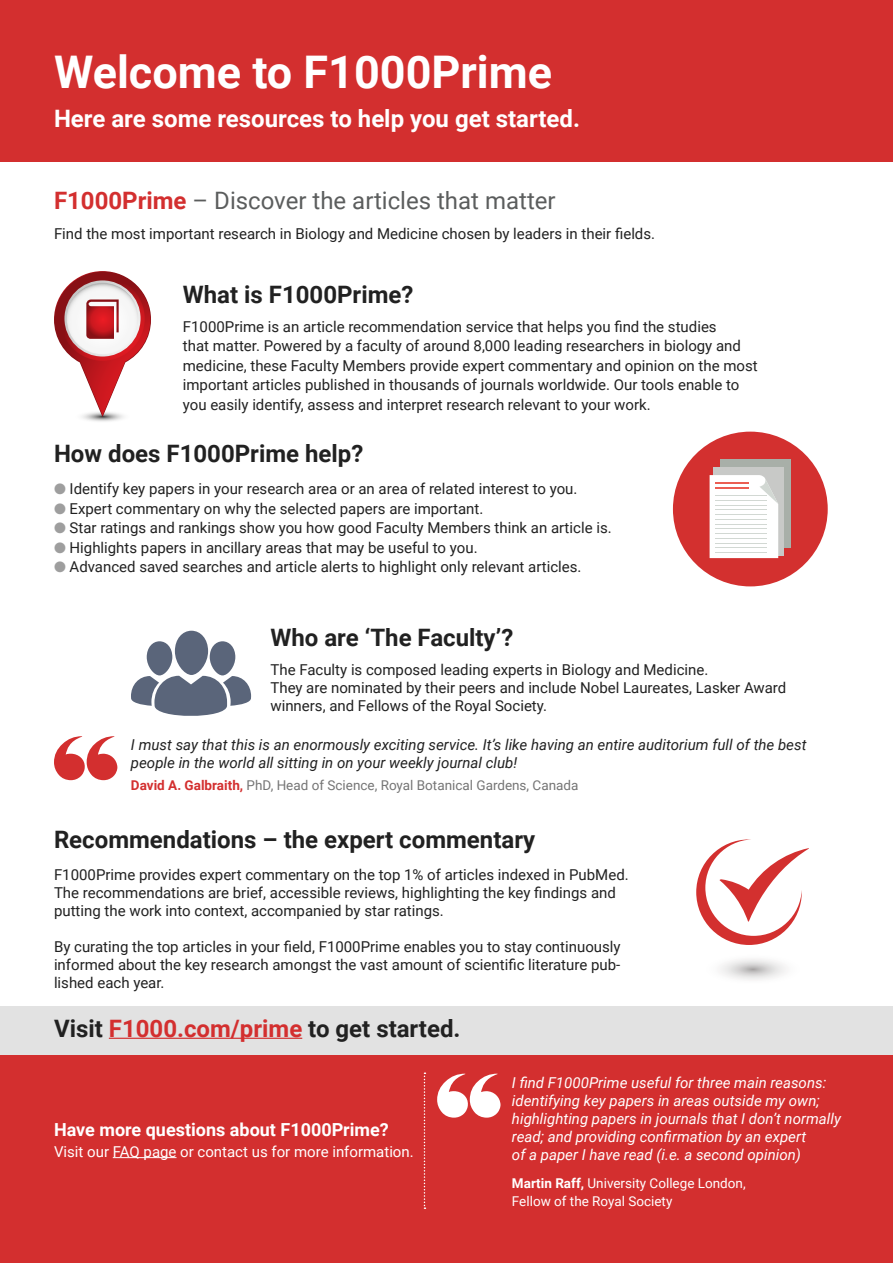
<style>
.page{position:relative;width:893px;height:1263px;background:#fff}
.page>*{position:absolute;margin:0;border:0;box-sizing:border-box;transform-origin:0 0}
.t1{font:700 45px "Roboto";color:#fff}
.t2{font:700 24px "Roboto";color:#212121}
.t3{font:700 24px "Roboto";color:#fff}
.t4{font:24px "Roboto";color:#5b5d5d}
.t5{font:700 18px "Roboto";color:#fff}
.t6{font:15px/18px "Roboto";color:#212121}
.t7{font:italic 15px/18px "Roboto";color:#fff}
.t8{font:italic 15px/18px "Roboto";color:#212121}
.t9{font:15px "Roboto";color:#fff}
.t10{font:13.5px "Roboto";color:#757575}
.t11{font:13.5px/18px "Roboto";color:#fff}
.s1{font-weight:700;color:#d32f2f}
.s2{color:#9e9e9e}
.s3{color:#d32f2f}
.s4{font-weight:700}
</style>
<div class="page">
<div style="left:0;top:0;width:893px;height:162px;background:#d32f2f"></div>
<div style="left:0;top:1054px;width:893px;height:209px;background:#d32f2f"></div>
<div style="left:0;top:1006px;width:893px;height:48px;background:#e2e2e2"></div>
<hr style="left:109px;top:1038px;width:193px;height:1px;background:#d32f2f">
<hr style="left:113px;top:1157px;width:63px;height:1px;background:#fff">
<svg style="left:424px;top:1072px;width:1px;height:137px"></svg>
<svg style="left:437px;top:1074px;width:63px;height:44px"></svg>
<svg style="left:54px;top:736px;width:63px;height:44px"></svg>
<svg style="left:82px;top:409px;width:42px;height:13px"></svg>
<svg style="left:54px;top:271px;width:97px;height:91px"></svg>
<div style="left:673px;top:432px;width:155px;height:154px;background:#d3302f;border-radius:50%"></div>
<div style="left:721px;top:460px;width:70px;height:88px;background:#a8afa8"></div>
<div style="left:713px;top:467px;width:70px;height:88px;background:#c8c9c7"></div>
<svg style="left:710px;top:475px;width:68px;height:83px;background:#fafaf9"></svg>
<hr style="left:715px;top:482px;width:33px;height:1px;background:#eb5e53">
<hr style="left:715px;top:487px;width:33px;height:2px;background:#eb5e53">
<hr style="left:715px;top:495px;width:52px;height:1px;background:#d2d8d3">
<hr style="left:715px;top:500px;width:52px;height:1px;background:#d2d8d3">
<hr style="left:715px;top:505px;width:52px;height:1px;background:#d2d8d3">
<hr style="left:715px;top:510px;width:52px;height:1px;background:#d2d8d3">
<hr style="left:715px;top:514px;width:52px;height:1px;background:#d2d8d3">
<hr style="left:715px;top:519px;width:52px;height:1px;background:#d2d8d3">
<hr style="left:715px;top:524px;width:52px;height:1px;background:#d2d8d3">
<hr style="left:715px;top:528px;width:52px;height:1px;background:#d2d8d3">
<hr style="left:715px;top:533px;width:52px;height:1px;background:#d2d8d3">
<hr style="left:715px;top:538px;width:52px;height:1px;background:#d2d8d3">
<hr style="left:715px;top:543px;width:52px;height:1px;background:#d2d8d3">
<hr style="left:715px;top:547px;width:52px;height:1px;background:#d2d8d3">
<hr style="left:715px;top:552px;width:52px;height:1px;background:#d2d8d3">
<svg style="left:131px;top:631px;width:120px;height:85px"></svg>
<svg style="left:696px;top:839px;width:113px;height:141px"></svg>
<h1 class="t1" style="left:54px;top:40px;width:500px">Welcome to F1000Prime</h1>
<h2 class="t3" style="left:54px;top:101px;width:527px">Here are some resources to help you get started.</h2>
<h2 class="t4" style="left:54px;top:184px;width:503px"><span class="s1">F1000Prime</span> – Discover the articles that matter</h2>
<p class="t6" style="left:54px;top:224px;width:603px">Find the most important research in Biology and Medicine chosen by leaders in their fields.</p>
<h2 class="t2" style="left:183px;top:278px;width:232px">What is F1000Prime?</h2>
<p class="t6" style="left:183px;top:316px;width:576px;line-height:19.5px">F1000Prime is an article recommendation service that helps you find the studies<br>that matter. Powered by a faculty of around 8,000 leading researchers in biology and medicine, these Faculty Members provide expert commentary and opinion on the most important articles published in thousands of journals worldwide. Our tools enable to you easily identify, assess and interpret research relevant to your work.</p>
<h2 class="t2" style="left:54px;top:437px;width:311px">How does F1000Prime help?</h2>
<p class="t6" style="left:54px;top:479px;width:525px"><span class="s2">●</span> Identify key papers in your research area or an area of related interest to you.</p>
<p class="t6" style="left:54px;top:499px;width:431px"><span class="s2">●</span> Expert commentary on why the selected papers are important.</p>
<p class="t6" style="left:54px;top:518px;width:559px"><span class="s2">●</span> Star ratings and rankings show you how good Faculty Members think an article is.</p>
<p class="t6" style="left:54px;top:538px;width:425px"><span class="s2">●</span> Highlights papers in ancillary areas that may be useful to you.</p>
<p class="t6" style="left:54px;top:557px;width:529px"><span class="s2">●</span> Advanced saved searches and article alerts to highlight only relevant articles.</p>
<h2 class="t2" style="left:270px;top:621px;width:244px">Who are ‘The Faculty’?</h2>
<p class="t6" style="left:270px;top:660px;width:517px">The Faculty is composed leading experts in Biology and Medicine.<br>They are nominated by their peers and include Nobel Laureates, Lasker Award winners, and Fellows of the Royal Society.</p>
<p class="t8" style="left:131px;top:735px;width:677px">I must say that this is an enormously exciting service. It’s like having an entire auditorium full of the best people in the world all sitting in on your weekly journal club!</p>
<p class="t10" style="left:131px;top:776px;width:449px"><span class="s1">David A. Galbraith,</span> PhD, Head of Science, Royal Botanical Gardens, Canada</p>
<h2 class="t2" style="left:54px;top:823px;width:483px">Recommendations – the expert commentary</h2>
<p class="t6" style="left:54px;top:865px;width:576px">F1000Prime provides expert commentary on the top 1% of articles indexed in PubMed.<br>The recommendations are brief, accessible reviews, highlighting the key findings and putting the work into context, accompanied by star ratings.</p>
<p class="t6" style="left:54px;top:937px;width:568px;text-align:justify">By curating the top articles in your field, F1000Prime enables you to stay continuously informed about the key research amongst the vast amount of scientific literature pub&shy;lished each year.</p>
<h2 class="t2" style="left:54px;top:1011px;width:408px">Visit <span class="s3">F1000.com/prime</span> to get started.</h2>
<p class="t5" style="left:54px;top:1116px;width:336px">Have more questions about F1000Prime?</p>
<p class="t9" style="left:54px;top:1141px;width:361px">Visit our FAQ page or contact us for more information.</p>
<p class="t7" style="left:512px;top:1073px;width:331px">I find F1000Prime useful for three main reasons: identifying key papers in areas outside my own; highlighting papers in journals that I don’t normally read; and providing confirmation by an expert<br>of a paper I have read (i.e. a second opinion)</p>
<p class="t11" style="left:512px;top:1174px;width:235px"><span class="s4">Martin Raff,</span> University College London,<br>Fellow of the Royal Society</p>
</div>
